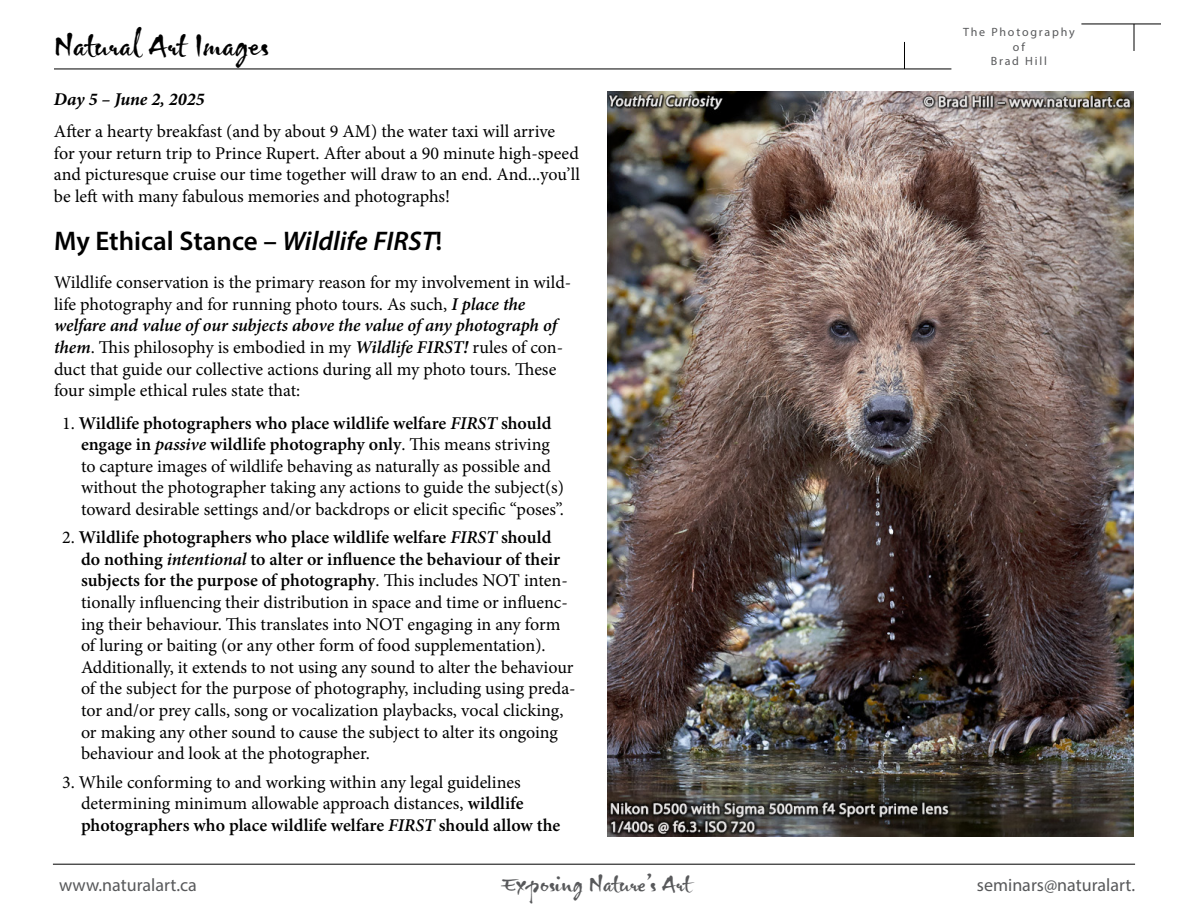
<style>
.page{position:relative;width:1188px;height:918px;background:#fff}
.page>*{position:absolute;margin:0;border:0;box-sizing:border-box;transform-origin:0 0}
.t1{font:36px "Gizmo";color:#000}
.t2{font:600 27px "Myriad Pro";color:#000}
.t3{font:27px "Gizmo";color:#58595b}
.t4{font:18px/21.6px "Minion Pro";color:#000}
.t5{font:18px "Myriad Pro";color:#58595b}
.t6{font:italic 700 18px "Minion Pro";letter-spacing:-.005em;color:#000}
.t7{font:12px/14.7px "Myriad Pro";letter-spacing:.15em;color:#58595b;text-align:center}
.s1{font-style:italic}
.s2{font-weight:600;font-style:italic}
.s3{font-weight:600}
</style>
<div class="page">
<hr style="left:54px;top:69px;width:897px;height:1px;background:#000">
<hr style="left:1081px;top:24px;width:80px;height:1px;background:#000">
<svg style="left:904px;top:42px;width:1px;height:27px"></svg>
<svg style="left:1134px;top:24px;width:1px;height:27px"></svg>
<hr style="left:53px;top:864px;width:1082px;height:1px;background:#000">
<img style="left:607px;top:91px;width:527px;height:746px">
<h1 class="t1" style="left:54px;top:19px;width:216px">Natural Art Images</h1>
<p class="t6" style="left:54px;top:86px;width:152px">Day 5 – June 2, 2025</p>
<p class="t4" style="left:54px;top:120px;width:528px">After a hearty breakfast (and by about 9 AM) the water taxi will arrive for your return trip to Prince Rupert. After about a 90 minute high-speed and picturesque cruise our time together will draw to an end. And...you’ll be left with many fabulous memories and photographs!</p>
<h2 class="t2" style="left:54px;top:224px;width:390px">My Ethical Stance – <span class="s1">Wildlife FIRST</span>!</h2>
<p class="t4" style="left:54px;top:272px;width:519px">Wildlife conservation is the primary reason for my involvement in wild&shy;life photography and for running photo tours. As such, <span class="s2">I place the welfare and value of our subjects above the value of any photograph of them</span>. This philosophy is embodied in my <span class="s2">Wildlife FIRST!</span> rules of con&shy;duct that guide our collective actions during all my photo tours. These four simple ethical rules state that:</p>
<p class="t4" style="left:81px;top:412px;width:485px;text-indent:-19px">1. <span class="s3">Wildlife photographers who place wildlife welfare</span> <span class="s2">FIRST</span> <span class="s3">should engage in</span> <span class="s2">passive</span> <span class="s3">wildlife photography only</span>. This means striving to capture images of wildlife behaving as naturally as possible and without the photographer taking any actions to guide the subject(s) toward desirable settings and/or backdrops or elicit specific “poses”.</p>
<p class="t4" style="left:81px;top:527px;width:496px;text-indent:-19px">2. <span class="s3">Wildlife photographers who place wildlife welfare</span> <span class="s2">FIRST</span> <span class="s3">should<br>do nothing</span> <span class="s2">intentional</span> <span class="s3">to alter or influence the behaviour of their subjects for the purpose of photography</span>. This includes NOT inten&shy;tionally influencing their distribution in space and time or influenc&shy;ing their behaviour. This translates into NOT engaging in any form of luring or baiting (or any other form of food supplementation).<br>Additionally, it extends to not using any sound to alter the behaviour of the subject for the purpose of photography, including using preda&shy;tor and/or prey calls, song or vocalization playbacks, vocal clicking, or making any other sound to cause the subject to alter its ongoing behaviour and look at the photographer.</p>
<p class="t4" style="left:81px;top:771px;width:481px;text-indent:-19px">3. While conforming to and working within any legal guidelines determining minimum allowable approach distances, <span class="s3">wildlife photographers who place wildlife welfare</span> <span class="s2">FIRST</span> <span class="s3">should allow the</span></p>
<p class="t7" style="left:963px;top:24px;width:113px">The Photography of<br>Brad Hill</p>
<p class="t5" style="left:59px;top:874px;width:139px">www.naturalart.ca</p>
<h2 class="t3" style="left:502px;top:864px;width:190px">Exposing Nature’s Art</h2>
<p class="t5" style="left:977px;top:874px;width:160px">seminars@naturalart.</p>
</div>
